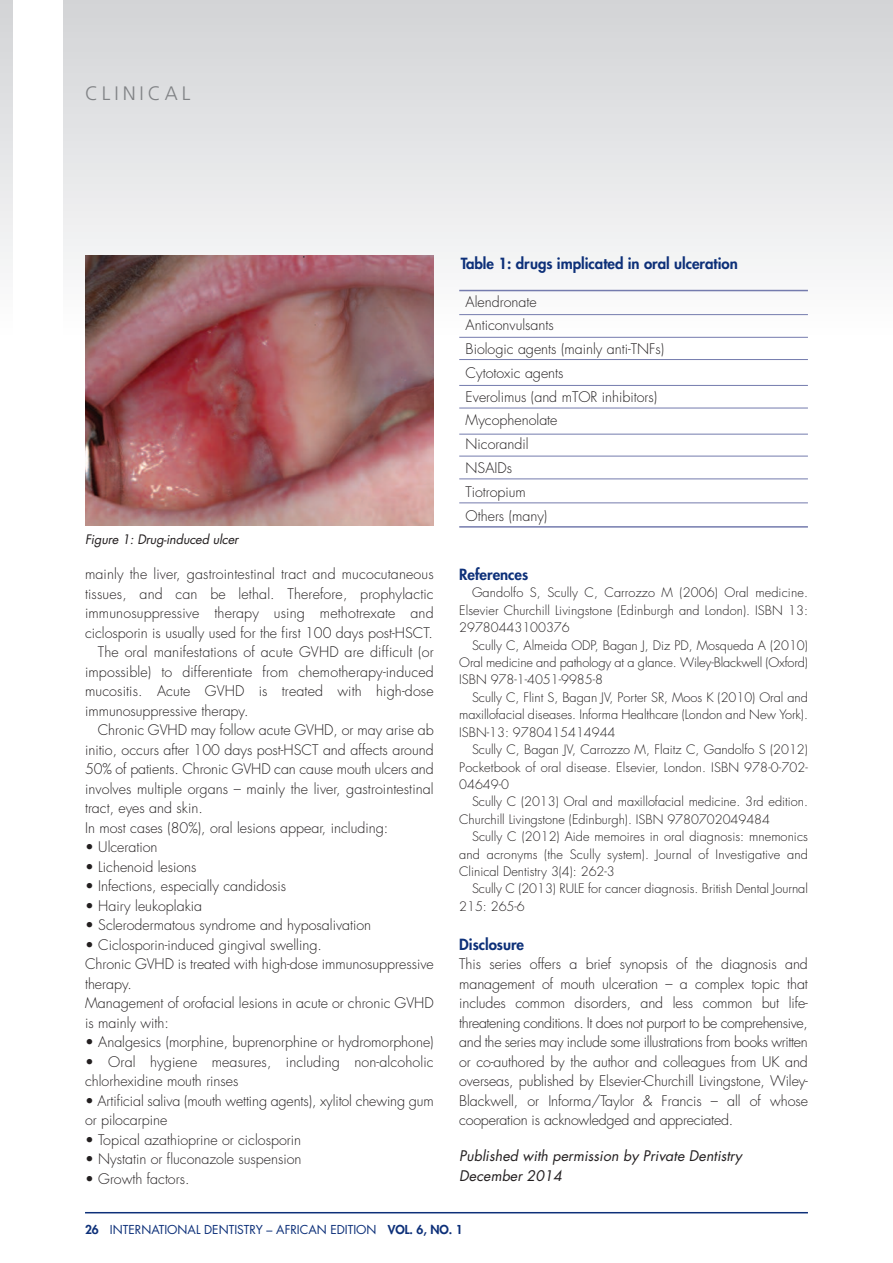
<style>
.page{position:relative;width:893px;height:1263px;background:#fff}
.page>*{position:absolute;margin:0;border:0;box-sizing:border-box;transform-origin:0 0}
.t1{font:300 19.5px "Frutiger";letter-spacing:.2em;color:#808285}
.t2{font:800 15px "Futura";color:#0d3079}
.t3{font:300 14.25px/19.5px "Futura";color:#231f20}
.t4{font:italic 14.25px/19.5px "Futura";letter-spacing:.005em;color:#231f20}
.t5{font:300 12.75px/17.4px "Futura";color:#231f20;text-align:justify}
.t6{font:italic 12.75px "Futura";letter-spacing:-.01em;color:#231f20}
.t7{font:12px "Futura";color:#0d3079}
.s1{font-weight:800}
</style>
<div class="page">
<div style="left:64px;top:0;width:829px;height:334px;background:linear-gradient(to bottom,#d2d3d6,#fdfdfe)"></div>
<svg style="left:0;top:0;width:13px;height:266px"></svg>
<hr style="left:85px;top:1212px;width:723px;height:1px;background:#0d3079">
<img style="left:85px;top:255px;width:349px;height:271px">
<hr style="left:459px;top:290px;width:349px;height:1px;background:#747bad">
<hr style="left:459px;top:359px;width:349px;height:1px;background:#747bad">
<hr style="left:459px;top:314px;width:349px;height:1px;background:#747bad">
<hr style="left:459px;top:385px;width:349px;height:1px;background:#747bad">
<hr style="left:459px;top:408px;width:349px;height:1px;background:#747bad">
<hr style="left:459px;top:456px;width:349px;height:1px;background:#747bad">
<hr style="left:459px;top:478px;width:349px;height:1px;background:#747bad">
<hr style="left:459px;top:502px;width:349px;height:1px;background:#747bad">
<hr style="left:459px;top:526px;width:349px;height:2px;background:#747bad">
<hr style="left:459px;top:434px;width:349px;height:1px;background:#747bad">
<hr style="left:459px;top:337px;width:349px;height:1px;background:#747bad">
<h1 class="t1" style="left:85px;top:85px;width:107px">CLINICAL</h1>
<p class="t6" style="left:85px;top:533px;width:155px">Figure 1: Drug-induced ulcer</p>
<p class="t3" style="left:85px;top:565px;width:350px">mainly the liver, gastrointestinal tract and mucocutaneous</p>
<p class="t3" style="left:85px;top:585px;width:350px">tissues, and can be lethal. Therefore, prophylactic</p>
<p class="t3" style="left:85px;top:604px;width:350px">immunosuppressive therapy using methotrexate and</p>
<p class="t3" style="left:85px;top:624px;width:349px">ciclosporin is usually used for the first 100 days post-HSCT.</p>
<p class="t3" style="left:98px;top:643px;width:337px">The oral manifestations of acute GVHD are difficult (or</p>
<p class="t3" style="left:85px;top:663px;width:350px">impossible) to differentiate from chemotherapy-induced</p>
<p class="t3" style="left:85px;top:682px;width:350px">mucositis. Acute GVHD is treated with high-dose</p>
<p class="t3" style="left:85px;top:702px;width:165px">immunosuppressive therapy.</p>
<p class="t3" style="left:98px;top:721px;width:337px">Chronic GVHD may follow acute GVHD, or may arise ab</p>
<p class="t3" style="left:85px;top:741px;width:350px">initio, occurs after 100 days post-HSCT and affects around</p>
<p class="t3" style="left:85px;top:760px;width:350px">50% of patients. Chronic GVHD can cause mouth ulcers and</p>
<p class="t3" style="left:85px;top:780px;width:350px">involves multiple organs – mainly the liver, gastrointestinal</p>
<p class="t3" style="left:85px;top:799px;width:119px">tract, eyes and skin.</p>
<p class="t3" style="left:85px;top:819px;width:305px">In most cases (80%), oral lesions appear, including:</p>
<p class="t3" style="left:85px;top:838px;width:74px">• Ulceration</p>
<p class="t3" style="left:85px;top:858px;width:113px">• Lichenoid lesions</p>
<p class="t3" style="left:85px;top:877px;width:203px">• Infections, especially candidosis</p>
<p class="t3" style="left:85px;top:897px;width:119px">• Hairy leukoplakia</p>
<p class="t3" style="left:85px;top:916px;width:288px">• Sclerodermatous syndrome and hyposalivation</p>
<p class="t3" style="left:85px;top:936px;width:350px">• Ciclosporin-induced gingival swelling.<br>Chronic GVHD is treated with high-dose immunosuppressive therapy.<br>Management of orofacial lesions in acute or chronic GVHD is mainly with:</p>
<p class="t3" style="left:85px;top:1033px;width:350px">• Analgesics (morphine, buprenorphine or hydromorphone)</p>
<p class="t3" style="left:85px;top:1053px;width:350px">• Oral hygiene measures, including non-alcoholic chlorhexidine mouth rinses</p>
<p class="t3" style="left:85px;top:1092px;width:350px">• Artificial saliva (mouth wetting agents), xylitol chewing gum or pilocarpine</p>
<p class="t3" style="left:85px;top:1131px;width:217px">• Topical azathioprine or ciclosporin</p>
<p class="t3" style="left:85px;top:1150px;width:218px">• Nystatin or fluconazole suspension</p>
<p class="t3" style="left:85px;top:1170px;width:106px">• Growth factors.</p>
<p class="t2" style="left:461px;top:257px;width:279px">Table 1: drugs implicated in oral ulceration</p>
<p class="t3" style="left:466px;top:291px;width:200px;line-height:23.7px">Alendronate<br>Anticonvulsants<br>Biologic agents (mainly anti-TNFs)<br>Cytotoxic agents<br>Everolimus (and mTOR inhibitors)<br>Mycophenolate<br>Nicorandil<br>NSAIDs<br>Tiotropium<br>Others (many)</p>
<p class="t2" style="left:459px;top:567px;width:70px">References</p>
<p class="t5" style="left:459px;top:585px;width:350px;text-indent:13px">Gandolfo S, Scully C, Carrozzo M (2006) Oral medicine.<br>Elsevier Churchill Livingstone (Edinburgh and London). ISBN 13:<br>29780443100376</p>
<p class="t5" style="left:459px;top:637px;width:350px;text-indent:13px">Scully C, Almeida ODP, Bagan J, Diz PD, Mosqueda A (2010)<br>Oral medicine and pathology at a glance. Wiley-Blackwell (Oxford)<br>ISBN 978-1-4051-9985-8</p>
<p class="t5" style="left:459px;top:690px;width:350px;text-indent:13px">Scully C, Flint S, Bagan JV, Porter SR, Moos K (2010) Oral and maxillofacial diseases. Informa Healthcare (London and New York).<br>ISBN-13: 9780415414944</p>
<p class="t5" style="left:459px;top:742px;width:350px;text-indent:13px">Scully C, Bagan JV, Carrozzo M, Flaitz C, Gandolfo S (2012)<br>Pocketbook of oral disease. Elsevier, London. ISBN 978-0-702- 04649-0</p>
<p class="t5" style="left:459px;top:794px;width:350px;text-indent:13px">Scully C (2013) Oral and maxillofacial medicine. 3rd edition.<br>Churchill Livingstone (Edinburgh). ISBN 9780702049484</p>
<p class="t5" style="left:459px;top:829px;width:350px;text-indent:13px">Scully C (2012) Aide memoires in oral diagnosis: mnemonics and acronyms (the Scully system). Journal of Investigative and Clinical Dentistry 3(4): 262-3</p>
<p class="t5" style="left:459px;top:881px;width:350px;text-indent:13px">Scully C (2013) RULE for cancer diagnosis. British Dental Journal<br>215: 265-6</p>
<p class="t2" style="left:459px;top:937px;width:66px">Disclosure</p>
<p class="t3" style="left:459px;top:955px;width:350px;text-align:justify">This series offers a brief synopsis of the diagnosis and management of mouth ulceration – a complex topic that includes common disorders, and less common but life&shy;threatening conditions. It does not purport to be comprehensive, and the series may include some illustrations from books written or co-authored by the author and colleagues from UK and overseas, published by Elsevier-Churchill Livingstone, Wiley-Blackwell, or Informa/Taylor &amp; Francis – all of whose cooperation is acknowledged and appreciated.</p>
<p class="t4" style="left:459px;top:1147px;width:284px">Published with permission by Private Dentistry<br>December 2014</p>
<p class="t7" style="left:85px;top:1224px;width:379px"><span class="s1">26</span> INTERNATIONAL DENTISTRY – AFRICAN EDITION <span class="s1">VOL. 6, NO. 1</span></p>
</div>
